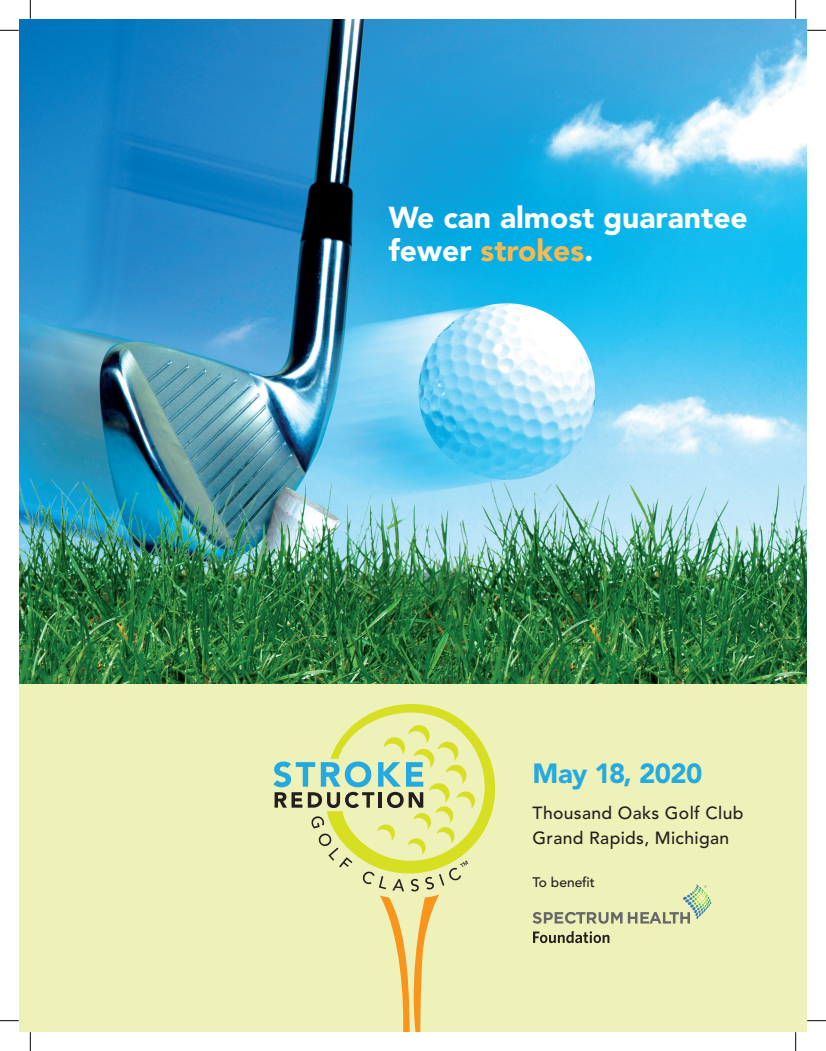
<style>
.page{position:relative;width:826px;height:1051px;background:#fff}
.page>*{position:absolute;margin:0;border:0;box-sizing:border-box;transform-origin:0 0}
.t1{font:900 30px/33.1px "Avenir";color:#fff}
.t2{font:900 27.5px "Avenir";letter-spacing:-.02em;color:#24aae1}
.t3{font:500 17.5px/25.1px "Avenir";letter-spacing:.02em;color:#231f20}
.t4{font:500 13.75px "Avenir";color:#231f20}
.s1{color:#fcb84e}
</style>
<div class="page">
<div style="left:19px;top:19px;width:788px;height:1013px;background:#eef1b8"></div>
<img style="left:19px;top:19px;width:788px;height:664px">
<svg style="left:354px;top:704px;width:142px;height:138px"></svg>
<svg style="left:273px;top:724px;width:203px;height:308px"></svg>
<svg style="left:533px;top:931px;width:76px;height:12px"></svg>
<svg style="left:532px;top:912px;width:158px;height:11px"></svg>
<svg style="left:683px;top:884px;width:25px;height:16px"></svg>
<svg style="left:0;top:30px;width:19px;height:1px"></svg>
<svg style="left:807px;top:30px;width:19px;height:1px"></svg>
<svg style="left:0;top:1020px;width:19px;height:1px"></svg>
<svg style="left:807px;top:1020px;width:19px;height:1px"></svg>
<svg style="left:30px;top:0;width:1px;height:19px"></svg>
<svg style="left:30px;top:1032px;width:1px;height:19px"></svg>
<svg style="left:795px;top:0;width:1px;height:19px"></svg>
<svg style="left:795px;top:1032px;width:1px;height:19px"></svg>
<h1 class="t1" style="left:389px;top:200px;width:360px">We can almost guarantee fewer <span class="s1">strokes</span>.</h1>
<h2 class="t2" style="left:532px;top:756px;width:171px">May 18, 2020</h2>
<p class="t3" style="left:532px;top:801px;width:212px">Thousand Oaks Golf Club<br>Grand Rapids, Michigan</p>
<p class="t4" style="left:532px;top:874px;width:64px">To benefit</p>
</div>
